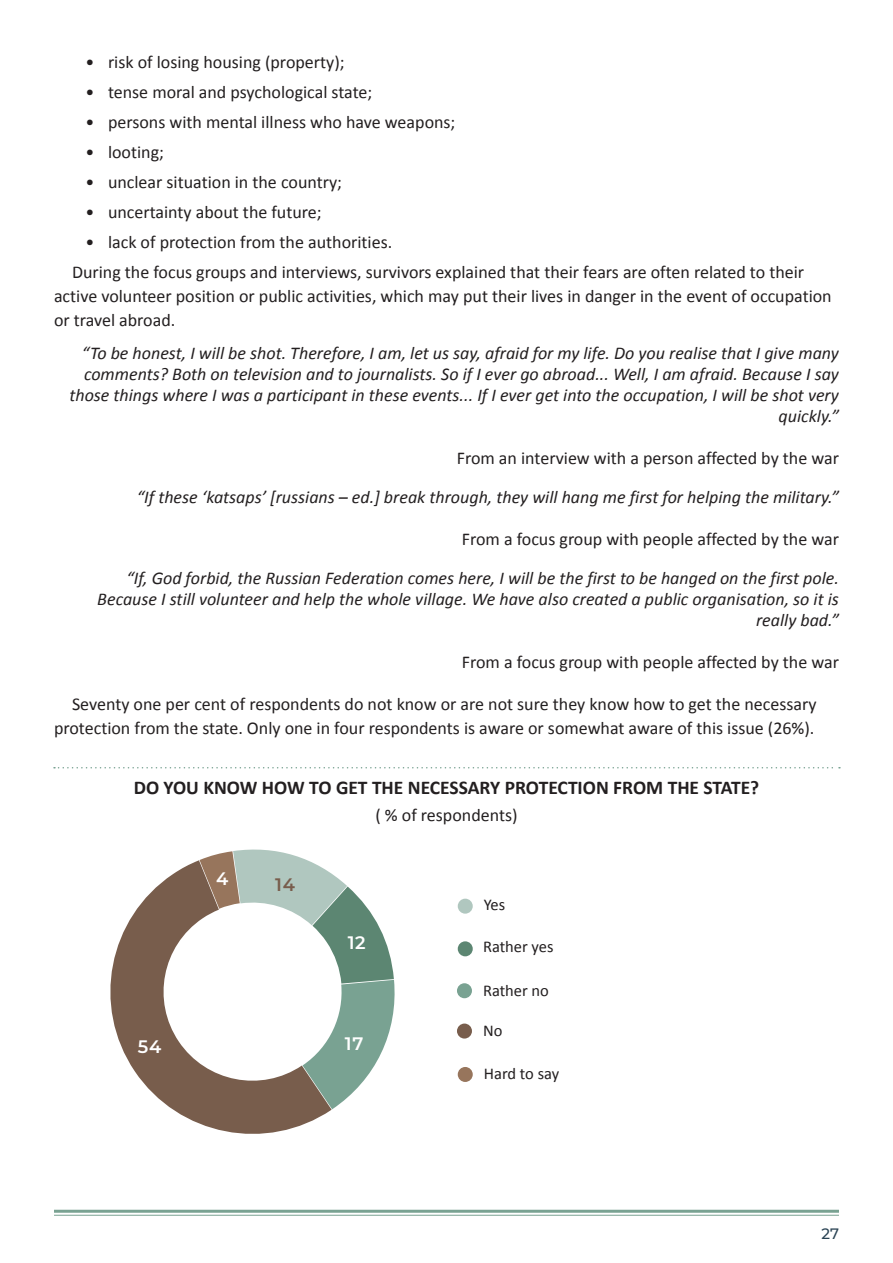
<style>
.page{position:relative;width:893px;height:1263px;background:#fff}
.page>*{position:absolute;margin:0;border:0;box-sizing:border-box;transform-origin:0 0}
.Підпис_графіка-діаграми_з_лінією{font:700 19.5px "Calibri";color:#231f20}
.Текст{font:18px/24px "Calibri";color:#231f20}
.Left_Основний_текст_Italic{font:italic 18px/21px "Calibri";color:#231f20;text-align:right}
.Left_Основний_текст_Right{font:18px "Calibri";color:#231f20}
.у{font:18px "Calibri";color:#231f20}
.Light_числа_на_графіках{font:600 18px "Montserrat";color:#fff}
.Dark_числа_на_графіках{font:600 18px "Montserrat";color:#785d4c}
.категорії_графіку{font:16.5px "Calibri";color:#231f20}
.t1{font:500 15px "Montserrat";color:#2a4354}
</style>
<div class="page">
<hr style="left:54px;top:1210px;width:785px;height:3px;background:#79a292">
<hr style="left:54px;top:1215px;width:785px;height:1px;background:#79a292">
<svg style="left:54px;top:767px;width:786px;height:1px"></svg>
<svg style="left:200px;top:849px;width:195px;height:260px"></svg>
<svg style="left:110px;top:860px;width:222px;height:274px"></svg>
<div style="left:458px;top:899px;width:15px;height:15px;background:#b0c7bf;border-radius:50%"></div>
<div style="left:458px;top:941px;width:15px;height:15px;background:#5c8672;border-radius:50%"></div>
<div style="left:457px;top:1023px;width:15px;height:15px;background:#785d4c;border-radius:50%"></div>
<div style="left:457px;top:983px;width:15px;height:15px;background:#79a292;border-radius:50%"></div>
<div style="left:458px;top:1067px;width:15px;height:15px;background:#97755c;border-radius:50%"></div>
<p class="Текст" style="left:86px;top:50px;width:261px">• risk of losing housing (property);</p>
<p class="Текст" style="left:86px;top:80px;width:288px">• tense moral and psychological state;</p>
<p class="Текст" style="left:86px;top:110px;width:371px">• persons with mental illness who have weapons;</p>
<p class="Текст" style="left:86px;top:140px;width:80px">• looting;</p>
<p class="Текст" style="left:86px;top:170px;width:258px">• unclear situation in the country;</p>
<p class="Текст" style="left:86px;top:200px;width:238px">• uncertainty about the future;</p>
<p class="Текст" style="left:86px;top:230px;width:308px">• lack of protection from the authorities.</p>
<p class="Текст" style="left:54px;top:260px;width:779px;text-indent:18px">During the focus groups and interviews, survivors explained that their fears are often related to their active volunteer position or public activities, which may put their lives in danger in the event of occupation or travel abroad.</p>
<p class="Left_Основний_текст_Italic" style="left:69px;top:342px;width:771px">“To be honest, I will be shot. Therefore, I am, let us say, afraid for my life. Do you realise that I give many comments? Both on television and to journalists. So if I ever go abroad... Well, I am afraid. Because I say those things where I was a participant in these events... If I ever get into the occupation, I will be shot very quickly.”</p>
<p class="Left_Основний_текст_Right" style="left:457px;top:447px;width:384px">From an interview with a person affected by the war</p>
<p class="Left_Основний_текст_Italic" style="left:137px;top:486px;width:704px">“If these ‘katsaps’ [russians – ed.] break through, they will hang me first for helping the military.”</p>
<p class="Left_Основний_текст_Right" style="left:462px;top:528px;width:379px">From a focus group with people affected by the war</p>
<p class="Left_Основний_текст_Italic" style="left:97px;top:567px;width:743px">“If, God forbid, the Russian Federation comes here, I will be the first to be hanged on the first pole.<br>Because I still volunteer and help the whole village. We have also created a public organisation, so it is really bad.”</p>
<p class="Left_Основний_текст_Right" style="left:462px;top:651px;width:379px">From a focus group with people affected by the war</p>
<p class="Текст" style="left:54px;top:692px;width:764px;text-align:right">Seventy one per cent of respondents do not know or are not sure they know how to get the necessary protection from the state. Only one in four respondents is aware or somewhat aware of this issue (26%).</p>
<p class="Підпис_графіка-діаграми_з_лінією" style="left:134px;top:775px;width:627px">DO YOU KNOW HOW TO GET THE NECESSARY PROTECTION FROM THE STATE?</p>
<p class="у" style="left:375px;top:804px;width:144px">( % of respondents)</p>
<p class="Light_числа_на_графіках" style="left:216px;top:866px;width:14px">4</p>
<p class="Dark_числа_на_графіках" style="left:275px;top:872px;width:21px">14</p>
<p class="Light_числа_на_графіках" style="left:348px;top:930px;width:20px">12</p>
<p class="Light_числа_на_графіках" style="left:138px;top:1034px;width:25px">54</p>
<p class="Light_числа_на_графіках" style="left:345px;top:1031px;width:20px">17</p>
<p class="категорії_графіку" style="left:484px;top:894px;width:23px">Yes</p>
<p class="категорії_графіку" style="left:483px;top:936px;width:72px">Rather yes</p>
<p class="категорії_графіку" style="left:483px;top:980px;width:67px">Rather no</p>
<p class="категорії_графіку" style="left:483px;top:1020px;width:21px">No</p>
<p class="категорії_графіку" style="left:484px;top:1063px;width:77px">Hard to say</p>
<p class="t1" style="left:821px;top:1223px;width:19px">27</p>
</div>
